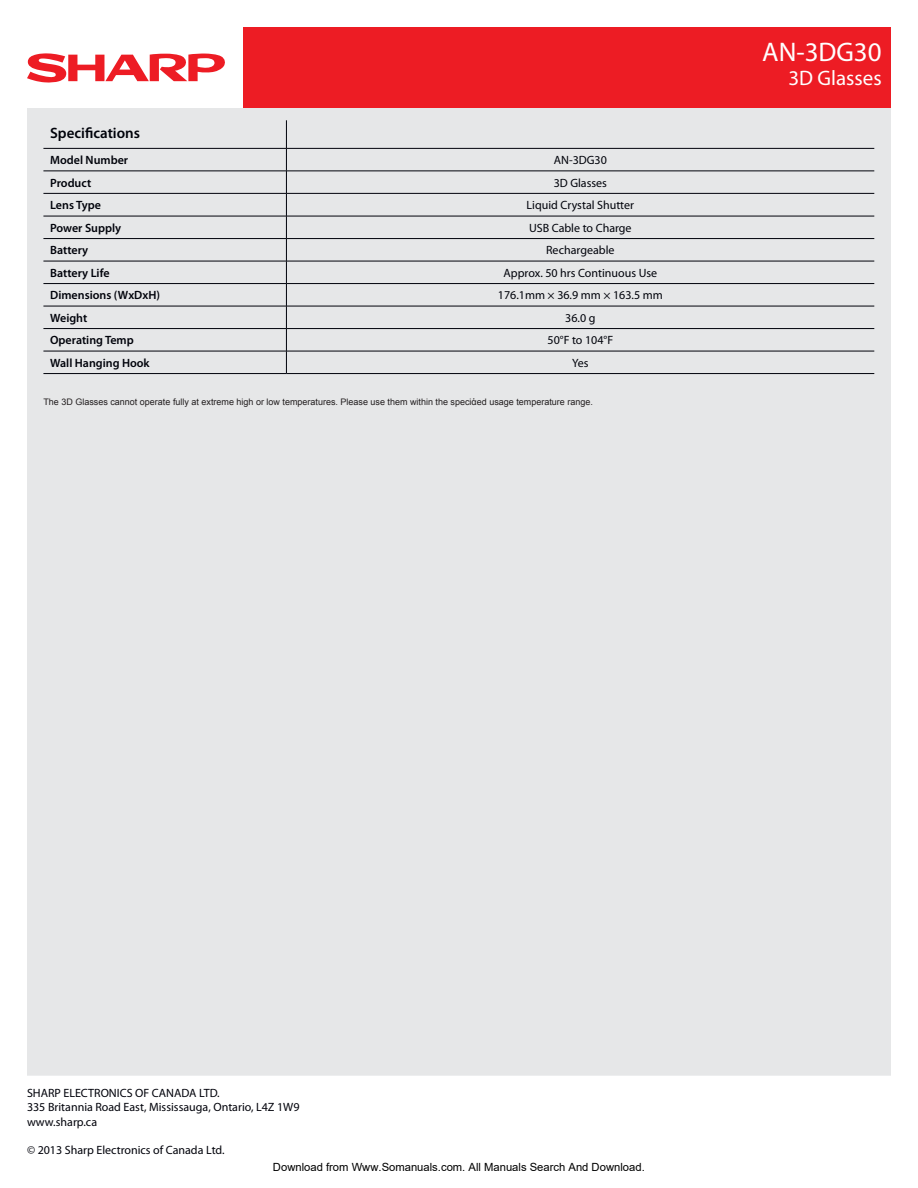
<style>
.page{position:relative;width:918px;height:1188px;background:#fff}
.page>*{position:absolute;margin:0;border:0;box-sizing:border-box;transform-origin:0 0}
.t1{font:27px "Myriad Pro";color:#fff}
.t2{font:21px "Myriad Pro";color:#fff}
.t3{font:600 15px "Myriad Pro";color:#00020a}
.t4{font:12px/14.4px "Myriad Pro";color:#00020a}
.t5{font:600 12px "Myriad Pro";color:#00020a}
.t6{font:11.25px "Arial";color:#000}
.t7{font:9px "Arial";color:#231f20}
</style>
<div class="page">
<svg style="left:27px;top:53px;width:198px;height:29px"></svg>
<div style="left:243px;top:28px;width:648px;height:80px;background:#ed1c24"></div>
<div style="left:28px;top:109px;width:862px;height:966px;background:#e6e7e8"></div>
<hr style="left:43px;top:148px;width:243px;height:1px;background:#00020a">
<hr style="left:43px;top:171px;width:243px;height:1px;background:#00020a">
<hr style="left:43px;top:193px;width:243px;height:1px;background:#00020a">
<hr style="left:43px;top:216px;width:243px;height:1px;background:#00020a">
<hr style="left:43px;top:238px;width:243px;height:1px;background:#00020a">
<hr style="left:43px;top:261px;width:243px;height:1px;background:#00020a">
<hr style="left:43px;top:283px;width:243px;height:1px;background:#00020a">
<hr style="left:43px;top:306px;width:243px;height:1px;background:#00020a">
<hr style="left:43px;top:328px;width:243px;height:1px;background:#00020a">
<hr style="left:43px;top:351px;width:243px;height:1px;background:#00020a">
<hr style="left:43px;top:373px;width:243px;height:1px;background:#00020a">
<hr style="left:286px;top:148px;width:588px;height:1px;background:#00020a">
<hr style="left:286px;top:171px;width:588px;height:1px;background:#00020a">
<hr style="left:286px;top:193px;width:588px;height:1px;background:#00020a">
<hr style="left:286px;top:216px;width:588px;height:1px;background:#00020a">
<hr style="left:286px;top:238px;width:588px;height:1px;background:#00020a">
<hr style="left:286px;top:261px;width:588px;height:1px;background:#00020a">
<hr style="left:286px;top:283px;width:588px;height:1px;background:#00020a">
<hr style="left:286px;top:306px;width:588px;height:1px;background:#00020a">
<hr style="left:286px;top:328px;width:588px;height:1px;background:#00020a">
<hr style="left:286px;top:351px;width:588px;height:1px;background:#00020a">
<hr style="left:286px;top:373px;width:588px;height:1px;background:#00020a">
<svg style="left:286px;top:120px;width:1px;height:253px"></svg>
<p class="t3" style="left:50px;top:128px;width:91px">Specifications</p>
<p class="t5" style="left:50px;top:156px;width:80px">Model Number</p>
<p class="t4" style="left:554px;top:154px;width:55px">AN-3DG30</p>
<p class="t5" style="left:50px;top:178px;width:43px">Product</p>
<p class="t4" style="left:554px;top:176px;width:55px">3D Glasses</p>
<p class="t5" style="left:50px;top:201px;width:52px">Lens Type</p>
<p class="t4" style="left:527px;top:199px;width:109px">Liquid Crystal Shutter</p>
<p class="t5" style="left:50px;top:223px;width:73px">Power Supply</p>
<p class="t4" style="left:529px;top:221px;width:104px">USB Cable to Charge</p>
<p class="t5" style="left:50px;top:246px;width:40px">Battery</p>
<p class="t4" style="left:546px;top:244px;width:70px">Rechargeable</p>
<p class="t5" style="left:50px;top:268px;width:61px">Battery Life</p>
<p class="t4" style="left:504px;top:266px;width:155px">Approx. 50 hrs Continuous Use</p>
<p class="t5" style="left:50px;top:291px;width:111px">Dimensions (WxDxH)</p>
<p class="t4" style="left:498px;top:289px;width:166px">176.1mm × 36.9 mm × 163.5 mm</p>
<p class="t5" style="left:50px;top:313px;width:39px">Weight</p>
<p class="t4" style="left:565px;top:311px;width:32px">36.0 g</p>
<p class="t5" style="left:50px;top:336px;width:85px">Operating Temp</p>
<p class="t4" style="left:548px;top:334px;width:67px">50°F to 104°F</p>
<p class="t5" style="left:50px;top:358px;width:101px">Wall Hanging Hook</p>
<p class="t4" style="left:572px;top:356px;width:18px">Yes</p>
<p class="t7" style="left:43px;top:397px;width:551px">The 3D Glasses cannot operate fully at extreme high or low temperatures. Please use them within the speciἀed usage temperature range.</p>
<h1 class="t1" style="left:762px;top:42px;width:121px">AN-3DG30</h1>
<h2 class="t2" style="left:788px;top:70px;width:95px">3D Glasses</h2>
<p class="t4" style="left:27px;top:1086px;width:274px">SHARP ELECTRONICS OF CANADA LTD.<br>335 Britannia Road East, Mississauga, Ontario, L4Z 1W9 www.sharp.ca</p>
<p class="t4" style="left:27px;top:1144px;width:199px">© 2013 Sharp Electronics of Canada Ltd.</p>
<p class="t6" style="left:273px;top:1160px;width:373px">Download from Www.Somanuals.com. All Manuals Search And Download.</p>
</div>
